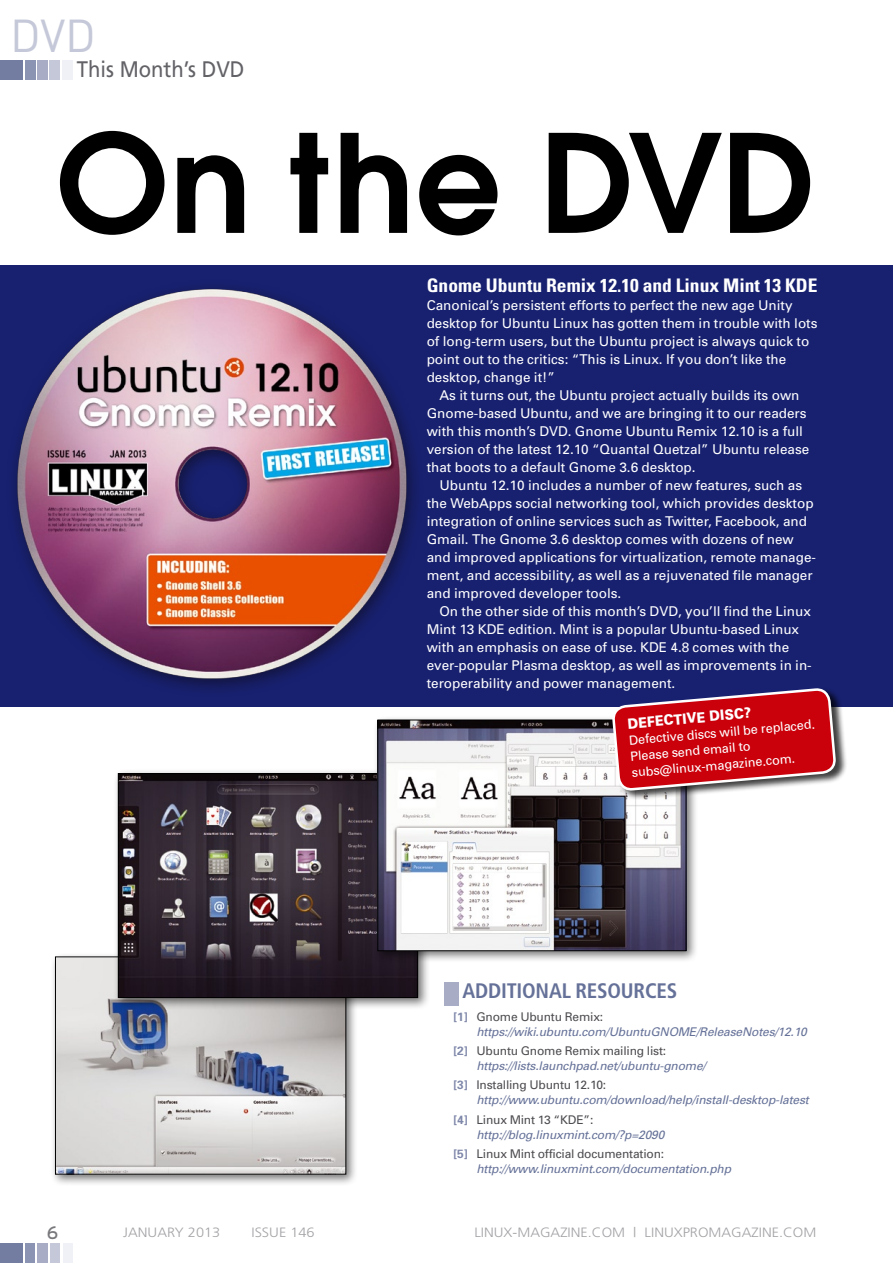
<style>
.page{position:relative;width:893px;height:1263px;background:#fff}
.page>*{position:absolute;margin:0;border:0;box-sizing:border-box;transform-origin:0 0}
.t1{font:600 150px "Avant Garde Gothic Itc T";color:#000}
.t2{font:45.45px "DIN";color:#c4c8d8}
.t3{font:22.5px "Frutiger";color:#636267;scale:.9 1}
.t4{font:700 condensed 21px "Frutiger";letter-spacing:-.01em;color:#657198}
.t5{font:700 condensed 18.75px "Univers";color:#fff;scale:1.04 1}
.t6{font:18px "Interstate";color:#79787c}
.t7{font:900 14.25px "Univers";color:#fff;scale:.9 1}
.t8{font:13.5px/18px "Univers";color:#fff}
.t9{font:300 13.5px "Frutiger";color:#a3a3a7;scale:1.08 1}
.t10{font:12.75px/16.2px "Univers";color:#fff}
.t11{font:italic 12px/15px "Univers";letter-spacing:-.015em;color:#657198}
.s1{font-weight:700;font-style:normal;color:#7f88aa}
.s2{font-style:normal;color:#4e4c50}
</style>
<div class="page">
<div style="left:444px;top:982px;width:15px;height:24px;background:#a8adc5"></div>
<div style="left:0;top:265px;width:893px;height:441px;background:#182170"></div>
<div style="left:50px;top:952px;width:308px;height:234px;background:#000;opacity:.54"></div>
<img style="left:57px;top:959px;width:287px;height:213px">
<div style="left:55px;top:957px;width:291px;height:217px;border:1px solid #000"></div>
<div style="left:113px;top:768px;width:317px;height:241px;background:#000;opacity:.54"></div>
<img style="left:120px;top:775px;width:296px;height:221px">
<div style="left:118px;top:773px;width:300px;height:225px;border:1px solid #000"></div>
<div style="left:373px;top:715px;width:325px;height:247px;background:#000;opacity:.54"></div>
<img style="left:380px;top:722px;width:304px;height:227px">
<div style="left:378px;top:720px;width:308px;height:231px;border:1px solid #000"></div>
<img style="left:0;top:288px;width:435px;height:419px">
<div style="left:613px;top:687px;width:234px;height:113px;background:#000;opacity:.75"></div>
<svg style="left:612px;top:688px;width:223px;height:102px"></svg>
<div style="left:0;top:1244px;width:23px;height:19px;background:#727da1"></div>
<div style="left:38px;top:1244px;width:10px;height:19px;background:#a8adc5"></div>
<div style="left:63px;top:1244px;width:10px;height:19px;background:#f0f1f6"></div>
<div style="left:25px;top:1244px;width:10px;height:19px;background:#8c94b3"></div>
<div style="left:50px;top:1244px;width:10px;height:19px;background:#c4c8d8"></div>
<div style="left:0;top:61px;width:23px;height:19px;background:#727da1"></div>
<div style="left:38px;top:61px;width:10px;height:19px;background:#a8adc5"></div>
<div style="left:63px;top:61px;width:10px;height:19px;background:#f0f1f6"></div>
<div style="left:25px;top:61px;width:10px;height:19px;background:#8c94b3"></div>
<div style="left:50px;top:61px;width:10px;height:19px;background:#c4c8d8"></div>
<h2 class="t2" style="left:10px;top:7px;width:87px">DVD</h2>
<h3 class="t3" style="left:77px;top:56px;width:188px">This Month’s DVD</h3>
<h1 class="t1" style="left:55px;top:95px;width:761px">On the DVD</h1>
<h3 class="t5" style="left:427px;top:274px;width:377px">Gnome Ubuntu Remix 12.10 and Linux Mint 13 KDE</h3>
<p class="t8" style="left:427px;top:296px;width:392px">Canonical’s persistent efforts to perfect the new age Unity desktop for Ubuntu Linux has gotten them in trouble with lots of long-term users, but the Ubuntu project is always quick to point out to the critics: “This is Linux. If you don’t like the desktop, change it!”</p>
<p class="t8" style="left:427px;top:386px;width:384px;text-indent:13px">As it turns out, the Ubuntu project actually builds its own Gnome-based Ubuntu, and we are bringing it to our readers with this month’s DVD. Gnome Ubuntu Remix 12.10 is a full version of the latest 12.10 “Quantal Quetzal” Ubuntu release that boots to a default Gnome 3.6 desktop.</p>
<p class="t8" style="left:427px;top:476px;width:391px;text-indent:13px">Ubuntu 12.10 includes a number of new features, such as the WebApps social networking tool, which provides desktop integration of online services such as Twitter, Facebook, and Gmail. The Gnome 3.6 desktop comes with dozens of new and improved applications for virtualization, remote manage&shy;ment, and accessibility, as well as a rejuvenated file manager and improved developer tools.</p>
<p class="t8" style="left:427px;top:602px;width:387px;text-indent:13px">On the other side of this month’s DVD, you’ll find the Linux Mint 13 KDE edition. Mint is a popular Ubuntu-based Linux with an emphasis on ease of use. KDE 4.8 comes with the ever-popular Plasma desktop, as well as improvements in in&shy;teroperability and power management.</p>
<p class="t7" style="left:627px;top:715px;width:139px;rotate:-5deg">DEFECtIVE di sc ?</p>
<p class="t10" style="left:628px;top:732px;width:188px;rotate:-5deg">Defective discs will be replaced.<br>Please send email to subs@linux-magazine.com.</p>
<h3 class="t4" style="left:462px;top:978px;width:216px">ADDITIONAL RESOURCES</h3>
<p class="t11" style="left:476px;top:1009px;width:332px;text-indent:-23px"><span class="s1">[1]</span> <span class="s2">Gnome Ubuntu Remix: </span>https://wiki.ubuntu.com/UbuntuGNOME/ReleaseNotes/12.10</p>
<p class="t11" style="left:476px;top:1043px;width:231px;text-indent:-23px"><span class="s1">[2]</span> <span class="s2">Ubuntu Gnome Remix mailing list: </span>https://lists.launchpad.net/ubuntu‑gnome/</p>
<p class="t11" style="left:476px;top:1077px;width:334px;text-indent:-23px"><span class="s1">[3]</span> <span class="s2">Installing Ubuntu 12.10: </span>http://www.ubuntu.com/download/help/install‑desktop‑latest</p>
<p class="t11" style="left:476px;top:1111px;width:189px;text-indent:-23px"><span class="s1">[4]</span> <span class="s2">Linux Mint 13 “KDE”: </span>http://blog.linuxmint.com/?p=2090</p>
<p class="t11" style="left:476px;top:1146px;width:256px;text-indent:-23px"><span class="s1">[5]</span> <span class="s2">Linux Mint official documentation: </span>http://www.linuxmint.com/documentation.php</p>
<h3 class="t6" style="left:47px;top:1222px;width:13px">6</h3>
<p class="t9" style="left:123px;top:1224px;width:91px">JANUARY 2013</p>
<p class="t9" style="left:251px;top:1224px;width:60px">ISSUE 146</p>
<p class="t9" style="left:474px;top:1224px;width:318px">LINUX-MAGAZINE.COM | LINUXPROMAGAZINE.COM</p>
</div>
